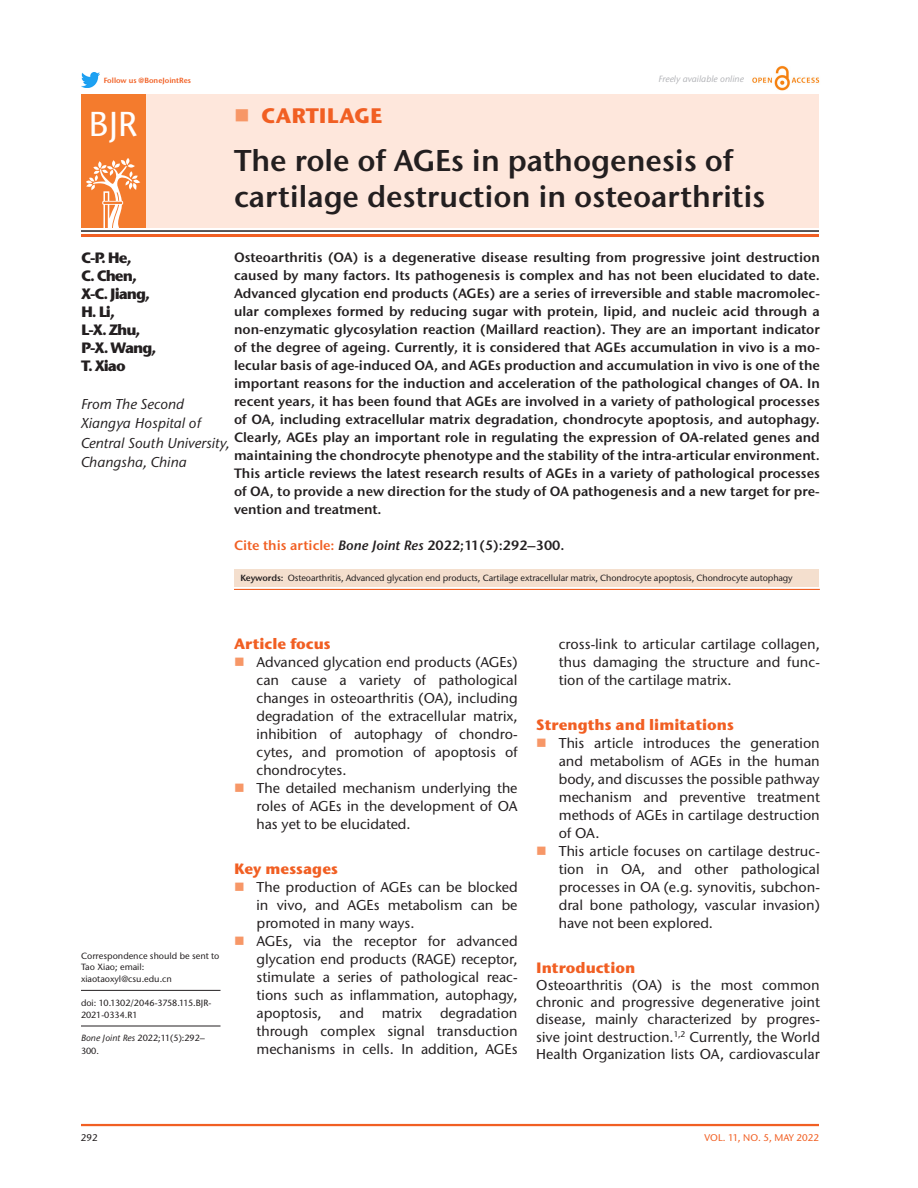
<style>
.page{position:relative;width:918px;height:1188px;background:#fff}
.page>*{position:absolute;margin:0;border:0;box-sizing:border-box;transform-origin:0 0}
.t1{font:500 34.5px "Stone Sans ITC Pro";color:#fff}
.t2{font:600 30px/36px "Stone Sans ITC Pro";color:#231f20}
.t3{font:700 21px "Stone Sans ITC Pro";color:#f15f23}
.t4{font:700 15px "Stone Sans ITC Pro";color:#f15f23}
.t5{font:700 15px/18px "Stone Sans ITC Pro";letter-spacing:-.07em;color:#231f20}
.t6{font:500 14.25px/18px "Stone Sans ITC Pro";color:#231f20}
.t7{font:italic 500 14.25px/19.5px "Stone Sans ITC Pro";color:#231f20}
.t8{font:600 13.5px/18px "Stone Sans ITC Pro";color:#231f20;text-align:justify}
.t9{font:500 9.75px "Stone Sans ITC Pro";color:#f15f23}
.t10{font:500 9.75px "Stone Sans ITC Pro";color:#231f20}
.t11{font:500 9px/12px "Stone Sans ITC Pro";letter-spacing:-.01em;color:#231f20}
.t12{font:italic 500 9px "Stone Sans ITC Pro";color:#b2b3b7}
.t13{font:600 7.5px "Stone Sans ITC Pro";color:#f15f23}
.s1{color:#f15f23}
.s2{font-style:italic}
.s3{font-weight:600}
</style>
<div class="page">
<hr style="left:81px;top:1124px;width:738px;height:2px;background:#f15f23">
<img style="left:81px;top:73px;width:18px;height:14px">
<img style="left:752px;top:65px;width:68px;height:26px">
<div style="left:234px;top:569px;width:585px;height:18px;background:#f4dfce"></div>
<hr style="left:81px;top:230px;width:738px;height:2px;background:#231f20">
<hr style="left:81px;top:234px;width:738px;height:3px;background:#f15f23">
<div style="left:81px;top:94px;width:738px;height:134px;background:#fee7dc"></div>
<div style="left:81px;top:94px;width:64px;height:134px;background:#f47b2d"></div>
<svg style="left:86px;top:158px;width:54px;height:70px"></svg>
<hr style="left:81px;top:990px;width:139px;height:1px;background:#231f20">
<hr style="left:81px;top:1026px;width:139px;height:1px;background:#231f20">
<hr style="left:234px;top:589px;width:586px;height:1px;background:#f15f23">
<p class="t13" style="left:104px;top:75px;width:89px">Follow us @BoneJointRes</p>
<p class="t12" style="left:658px;top:73px;width:87px">Freely available online</p>
<h1 class="t1" style="left:89px;top:103px;width:50px">BJR</h1>
<h3 class="t3" style="left:261px;top:102px;width:123px">CARTILAGE</h3>
<h2 class="t2" style="left:234px;top:143px;width:533px">The role of AGEs in pathogenesis of cartilage destruction in osteoarthritis</h2>
<p class="t8" style="left:234px;top:248px;width:587px">Osteoarthritis (OA) is a degenerative disease resulting from progressive joint destruction caused by many factors. Its pathogenesis is complex and has not been elucidated to date.<br>Advanced glycation end products (AGEs) are a series of irreversible and stable macromolec&shy;ular complexes formed by reducing sugar with protein, lipid, and nucleic acid through a non-enzymatic glycosylation reaction (Maillard reaction). They are an important indicator of the degree of ageing. Currently, it is considered that AGEs accumulation in vivo is a mo&shy;lecular basis of age-induced OA, and AGEs production and accumulation in vivo is one of the important reasons for the induction and acceleration of the pathological changes of OA. In recent years, it has been found that AGEs are involved in a variety of pathological processes of OA, including extracellular matrix degradation, chondrocyte apoptosis, and autophagy.<br>Clearly, AGEs play an important role in regulating the expression of OA-related genes and maintaining the chondrocyte phenotype and the stability of the intra-articular environment.<br>This article reviews the latest research results of AGEs in a variety of pathological processes of OA, to provide a new direction for the study of OA pathogenesis and a new target for pre&shy;vention and treatment.</p>
<p class="t8" style="left:234px;top:536px;width:332px"><span class="s1">Cite this article:</span> <span class="s2">Bone Joint Res</span> 2022;11(5):292–300.</p>
<p class="t11" style="left:240px;top:572px;width:554px"><span class="s3">Keywords:</span> Osteoarthritis, Advanced glycation end products, Cartilage extracellular matrix, Chondrocyte apoptosis, Chondrocyte autophagy</p>
<p class="t5" style="left:81px;top:249px;width:77px">C-P. He,<br>C. Chen,<br>X-C. Jiang,<br>H. Li,<br>L-X. Zhu,<br>P-X. Wang,<br>T. Xiao</p>
<p class="t7" style="left:81px;top:394px;width:150px">From The Second<br>Xiangya Hospital of<br>Central South University,<br>Changsha, China</p>
<p class="t11" style="left:81px;top:949px;width:140px">Correspondence should be sent to<br>Tao Xiao; email: xiaotaoxyl@csu.edu.cn</p>
<p class="t11" style="left:81px;top:997px;width:132px">doi: 10.1302/2046-3758.115.BJR-<br>2021-0334.R1</p>
<p class="t11" style="left:81px;top:1031px;width:126px;line-height:13.5px"><span class="s2">Bone Joint Res</span> 2022;11(5):292–<br>300.</p>
<p class="t4" style="left:234px;top:634px;width:98px">Article focus</p>
<p class="t6" style="left:257px;top:653px;width:263px">Advanced glycation end products (AGEs) can cause a variety of pathological changes in osteoarthritis (OA), including degradation of the extracellular matrix, inhibition of autophagy of chondro&shy;cytes, and promotion of apoptosis of chondrocytes.<br>The detailed mechanism underlying the roles of AGEs in the development of OA has yet to be elucidated.</p>
<p class="t4" style="left:234px;top:859px;width:105px">Key messages</p>
<p class="t6" style="left:257px;top:878px;width:263px">The production of AGEs can be blocked in vivo, and AGEs metabolism can be promoted in many ways.<br>AGEs, via the receptor for advanced glycation end products (RAGE) receptor, stimulate a series of pathological reac&shy;tions such as inflammation, autophagy, apoptosis,</p>
<p class="t6" style="left:257px;top:1004px;width:263px;text-align:justify;text-indent:184px">degradation through complex signal transduction mechanisms in cells. In addition, AGEs</p>
<p class="t6" style="left:340px;top:1004px;width:26px">and</p>
<p class="t6" style="left:382px;top:1004px;width:42px">matrix</p>
<p class="t6" style="left:559px;top:635px;width:263px;text-align:justify">cross-link to articular cartilage collagen, thus damaging the structure and func&shy;tion of the cartilage matrix.</p>
<p class="t4" style="left:536px;top:715px;width:199px">Strengths and limitations</p>
<p class="t6" style="left:559px;top:734px;width:263px">This article introduces the generation and metabolism of AGEs in the human body, and discusses the possible pathway mechanism and preventive treatment methods of AGEs in cartilage destruction of OA.<br>This article focuses on cartilage destruc&shy;tion in OA, and other pathological processes in OA (e.g. synovitis, subchon&shy;dral bone pathology, vascular invasion) have not been explored.</p>
<p class="t4" style="left:536px;top:958px;width:100px">Introduction</p>
<p class="t6" style="left:536px;top:976px;width:285px;line-height:17.2px;text-align:justify">Osteoarthritis (OA) is the most common chronic and progressive degenerative joint disease, mainly characterized by progres&shy;sive joint destruction.<sup>1,2</sup> Currently, the World Health Organization lists OA, cardiovascular</p>
<p class="t10" style="left:81px;top:1132px;width:18px">292</p>
<p class="t9" style="left:705px;top:1132px;width:116px">VOL. 11, NO. 5, MAY 2022</p>
</div>
